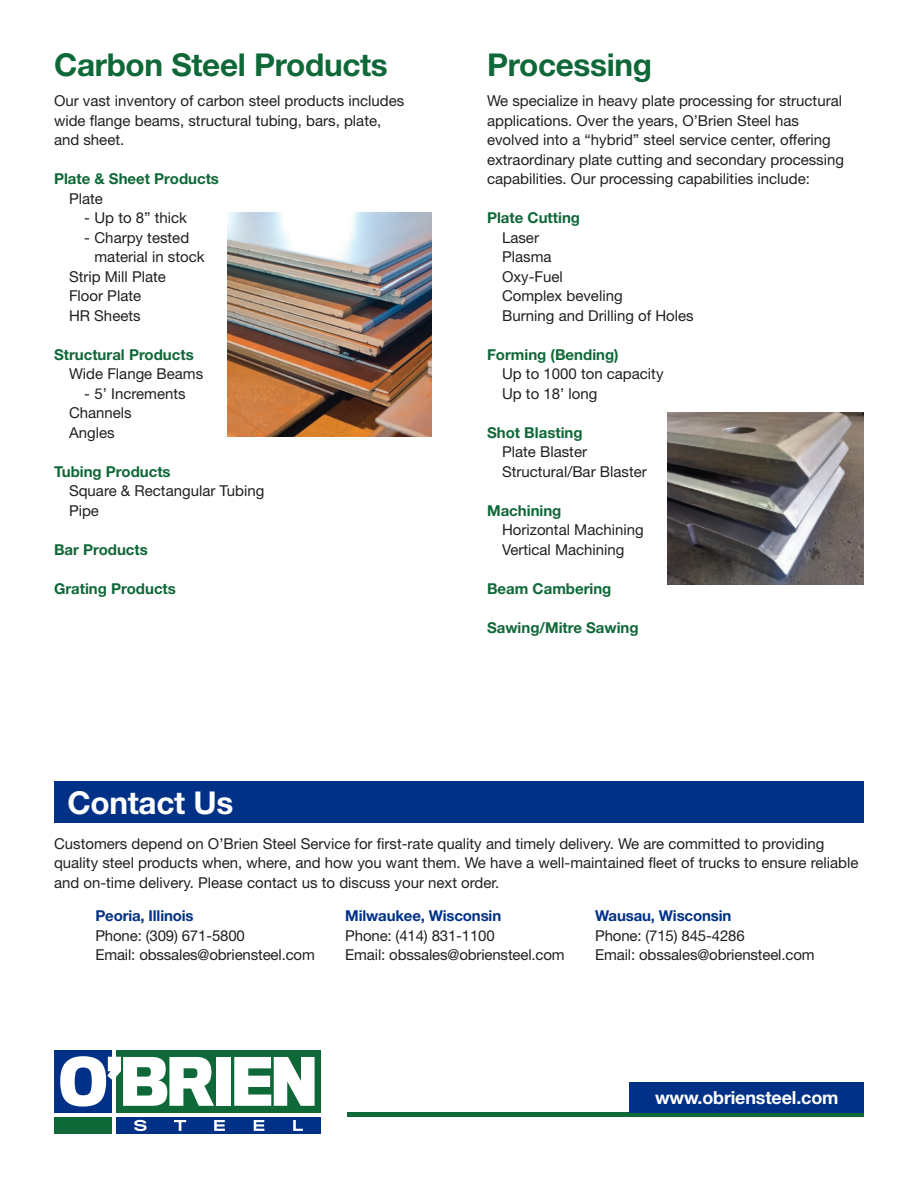
<style>
.page{position:relative;width:918px;height:1188px;background:#fff}
.page>*{position:absolute;margin:0;border:0;box-sizing:border-box;transform-origin:0 0}
.t1{font:700 31.5px "Helvetica Neue LT Std";letter-spacing:-.01em;color:#0f6838}
.t2{font:700 31.5px "Helvetica Neue LT Std";letter-spacing:-.01em;color:#fff}
.t3{font:700 18px "Helvetica Neue LT Std";letter-spacing:-.01em;color:#fff}
.BODY_TEXT{font:15px/19.5px "Helvetica Neue LT Std";color:#231f20}
.GREEN_BOLD_BODY_TEXT{font:700 15px "Helvetica Neue LT Std";color:#0f6838}
.t4{font:700 15px "Helvetica Neue LT Std";letter-spacing:-.01em;color:#003186}
</style>
<div class="page">
<div style="left:54px;top:781px;width:810px;height:42px;background:#003186"></div>
<div style="left:116px;top:1050px;width:204px;height:62px;background:#0f6838"></div>
<div style="left:54px;top:1050px;width:58px;height:62px;background:#003186"></div>
<div style="left:116px;top:1117px;width:204px;height:16px;background:#003186"></div>
<div style="left:54px;top:1117px;width:58px;height:16px;background:#0f6838"></div>
<svg style="left:60px;top:1056px;width:154px;height:51px"></svg>
<div style="left:216px;top:1057px;width:15px;height:49px;background:#fff"></div>
<svg style="left:234px;top:1057px;width:81px;height:49px"></svg>
<svg style="left:134px;top:1120px;width:13px;height:11px"></svg>
<svg style="left:174px;top:1120px;width:12px;height:11px"></svg>
<svg style="left:214px;top:1120px;width:11px;height:11px"></svg>
<svg style="left:254px;top:1120px;width:10px;height:11px"></svg>
<svg style="left:293px;top:1120px;width:10px;height:11px"></svg>
<hr style="left:348px;top:1113px;width:516px;height:4px;background:#0f6838">
<div style="left:630px;top:1082px;width:234px;height:31px;background:#003186"></div>
<img style="left:228px;top:213px;width:203px;height:224px">
<img style="left:667px;top:413px;width:197px;height:172px">
<p class="t1" style="left:54px;top:46px;width:335px">Carbon Steel Products</p>
<p class="t1" style="left:487px;top:46px;width:167px">Processing</p>
<p class="BODY_TEXT" style="left:54px;top:91px;width:352px">Our vast inventory of carbon steel products includes wide flange beams, structural tubing, bars, plate, and sheet.</p>
<p class="GREEN_BOLD_BODY_TEXT" style="left:54px;top:170px;width:167px">Plate &amp; Sheet Products</p>
<p class="BODY_TEXT" style="left:69px;top:189px;width:35px">Plate</p>
<p class="BODY_TEXT" style="left:84px;top:208px;width:105px">- Up to 8” thick</p>
<p class="BODY_TEXT" style="left:84px;top:228px;width:107px">- Charpy tested</p>
<p class="BODY_TEXT" style="left:94px;top:247px;width:112px">material in stock</p>
<p class="BODY_TEXT" style="left:69px;top:267px;width:98px">Strip Mill Plate</p>
<p class="BODY_TEXT" style="left:69px;top:286px;width:74px">Floor Plate</p>
<p class="BODY_TEXT" style="left:69px;top:306px;width:73px">HR Sheets</p>
<p class="GREEN_BOLD_BODY_TEXT" style="left:54px;top:345px;width:141px">Structural Products</p>
<p class="BODY_TEXT" style="left:69px;top:364px;width:136px">Wide Flange Beams</p>
<p class="BODY_TEXT" style="left:69px;top:384px;width:118px;text-indent:15px">- 5’ Increments<br>Channels</p>
<p class="BODY_TEXT" style="left:69px;top:423px;width:47px">Angles</p>
<p class="GREEN_BOLD_BODY_TEXT" style="left:54px;top:462px;width:118px">Tubing Products</p>
<p class="BODY_TEXT" style="left:69px;top:481px;width:197px">Square &amp; Rectangular Tubing</p>
<p class="BODY_TEXT" style="left:69px;top:501px;width:31px">Pipe</p>
<p class="GREEN_BOLD_BODY_TEXT" style="left:54px;top:540px;width:95px">Bar Products</p>
<p class="GREEN_BOLD_BODY_TEXT" style="left:54px;top:579px;width:123px">Grating Products</p>
<p class="BODY_TEXT" style="left:487px;top:91px;width:358px">We specialize in heavy plate processing for structural applications. Over the years, O’Brien Steel has evolved into a “hybrid” steel service center, offering extraordinary plate cutting and secondary processing capabilities. Our processing capabilities include:</p>
<p class="GREEN_BOLD_BODY_TEXT" style="left:487px;top:209px;width:95px">Plate Cutting</p>
<p class="BODY_TEXT" style="left:502px;top:228px;width:38px">Laser</p>
<p class="BODY_TEXT" style="left:502px;top:247px;width:51px">Plasma</p>
<p class="BODY_TEXT" style="left:502px;top:267px;width:62px">Oxy-Fuel</p>
<p class="BODY_TEXT" style="left:502px;top:286px;width:122px">Complex beveling</p>
<p class="BODY_TEXT" style="left:502px;top:306px;width:193px">Burning and Drilling of Holes</p>
<p class="GREEN_BOLD_BODY_TEXT" style="left:487px;top:345px;width:133px">Forming (Bending)</p>
<p class="BODY_TEXT" style="left:502px;top:364px;width:163px">Up to 1000 ton capacity</p>
<p class="BODY_TEXT" style="left:502px;top:384px;width:97px">Up to 18’ long</p>
<p class="GREEN_BOLD_BODY_TEXT" style="left:487px;top:423px;width:97px">Shot Blasting</p>
<p class="BODY_TEXT" style="left:502px;top:442px;width:86px">Plate Blaster</p>
<p class="BODY_TEXT" style="left:502px;top:462px;width:146px">Structural/Bar Blaster</p>
<p class="GREEN_BOLD_BODY_TEXT" style="left:487px;top:501px;width:76px">Machining</p>
<p class="BODY_TEXT" style="left:502px;top:520px;width:143px">Horizontal Machining</p>
<p class="BODY_TEXT" style="left:502px;top:540px;width:124px">Vertical Machining</p>
<p class="GREEN_BOLD_BODY_TEXT" style="left:487px;top:579px;width:126px">Beam Cambering</p>
<p class="GREEN_BOLD_BODY_TEXT" style="left:487px;top:618px;width:153px">Sawing/Mitre Sawing</p>
<p class="t2" style="left:68px;top:783px;width:167px">Contact Us</p>
<p class="BODY_TEXT" style="left:54px;top:834px;width:806px">Customers depend on O’Brien Steel Service for first-rate quality and timely delivery. We are committed to providing quality steel products when, where, and how you want them. We have a well-maintained fleet of trucks to ensure reliable and on-time delivery. Please contact us to discuss your next order.</p>
<p class="t4" style="left:345px;top:907px;width:157px">Milwaukee, Wisconsin</p>
<p class="BODY_TEXT" style="left:345px;top:925px;width:151px">Phone: (414) 831-1100</p>
<p class="BODY_TEXT" style="left:345px;top:945px;width:221px">Email: obssales@obriensteel.com</p>
<p class="t4" style="left:95px;top:907px;width:100px">Peoria, Illinois</p>
<p class="BODY_TEXT" style="left:95px;top:925px;width:151px">Phone: (309) 671-5800</p>
<p class="BODY_TEXT" style="left:95px;top:945px;width:221px">Email: obssales@obriensteel.com</p>
<p class="t4" style="left:595px;top:907px;width:138px">Wausau, Wisconsin</p>
<p class="BODY_TEXT" style="left:595px;top:925px;width:151px">Phone: (715) 845-4286</p>
<p class="BODY_TEXT" style="left:595px;top:945px;width:221px">Email: obssales@obriensteel.com</p>
<p class="t3" style="left:655px;top:1087px;width:185px">www.obriensteel.com</p>
</div>
